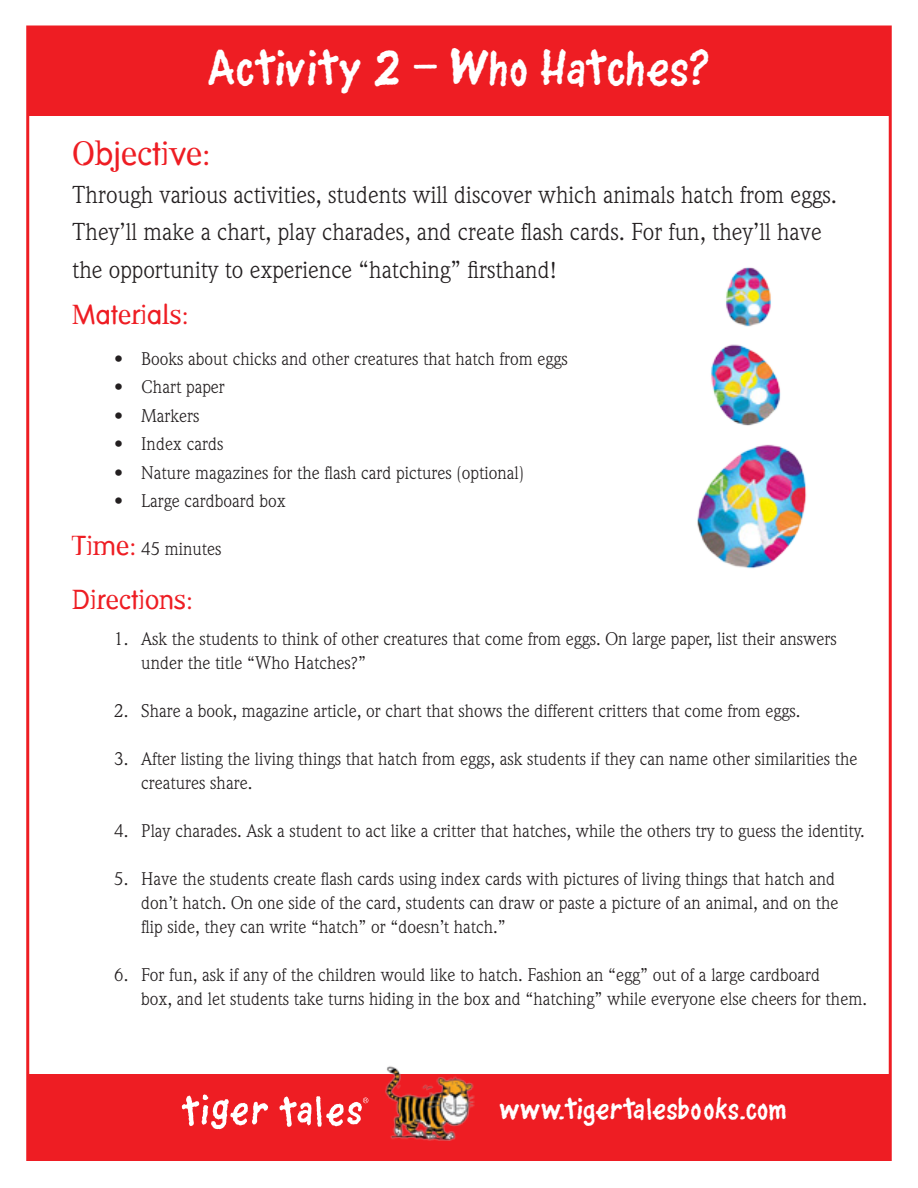
<style>
.page{position:relative;width:918px;height:1188px;background:#fff}
.page>*{position:absolute;margin:0;border:0;box-sizing:border-box;transform-origin:0 0}
.t1{font:500 45px "Piggywiggy";color:#fff}
.t2{font:33px "Dead History Roman";color:#ee1d23}
.t3{font:500 27px "Piggywiggy";color:#fff}
.t4{font:27px "Dead History Roman";color:#ee1d23}
.t5{font:24px/37.5px "Weidemann";color:#231f20}
.t6{font:18px/24px "Weidemann";color:#231f20}
.s1{font-family:"Dead History Roman";font-size:27px;color:#ee1d23}
</style>
<div class="page">
<div style="left:27px;top:1074px;width:864px;height:87px;background:#ee1d23"></div>
<img style="left:385px;top:1066px;width:90px;height:75px">
<img style="left:181px;top:1094px;width:87px;height:36px">
<img style="left:279px;top:1096px;width:90px;height:31px">
<div style="left:27px;top:27px;width:864px;height:89px;background:#ee1d23"></div>
<img style="left:697px;top:267px;width:110px;height:302px">
<p class="t1" style="left:207px;top:47px;width:505px">Activity 2 — Who Hatches?</p>
<p class="t2" style="left:72px;top:130px;width:141px">Objective:</p>
<p class="t5" style="left:72px;top:176px;width:766px">Through various activities, students will discover which animals hatch from eggs.<br>They’ll make a chart, play charades, and create flash cards. For fun, they’ll have</p>
<p class="t5" style="left:72px;top:251px;width:486px">the opportunity to experience “hatching” firsthand!</p>
<p class="t4" style="left:72px;top:295px;width:118px">Materials:</p>
<p class="t6" style="left:114px;top:346px;width:455px">• Books about chicks and other creatures that hatch from eggs</p>
<p class="t6" style="left:114px;top:375px;width:112px">• Chart paper</p>
<p class="t6" style="left:114px;top:403px;width:87px">• Markers</p>
<p class="t6" style="left:114px;top:432px;width:111px">• Index cards</p>
<p class="t6" style="left:114px;top:460px;width:411px">• Nature magazines for the flash card pictures (optional)</p>
<p class="t6" style="left:114px;top:489px;width:173px">• Large cardboard box</p>
<p class="t6" style="left:72px;top:537px;width:151px"><span class="s1">Time:</span> 45 minutes</p>
<p class="t4" style="left:72px;top:580px;width:123px">Directions:</p>
<p class="t6" style="left:141px;top:627px;width:697px;text-indent:-27px">1. Ask the students to think of other creatures that come from eggs. On large paper, list their answers under the title “Who Hatches?”</p>
<p class="t6" style="left:114px;top:699px;width:688px">2. Share a book, magazine article, or chart that shows the different critters that come from eggs.</p>
<p class="t6" style="left:141px;top:747px;width:718px;text-indent:-27px">3. After listing the living things that hatch from eggs, ask students if they can name other similarities the creatures share.</p>
<p class="t6" style="left:114px;top:819px;width:752px">4. Play charades. Ask a student to act like a critter that hatches, while the others try to guess the identity.</p>
<p class="t6" style="left:141px;top:867px;width:699px;text-indent:-27px">5. Have the students create flash cards using index cards with pictures of living things that hatch and don’t hatch. On one side of the card, students can draw or paste a picture of an animal, and on the flip side, they can write “hatch” or “doesn’t hatch.”</p>
<p class="t6" style="left:114px;top:963px;width:707px">6. For fun, ask if any of the children would like to hatch. Fashion an “egg” out of a large cardboard</p>
<p class="t6" style="left:141px;top:987px;width:727px">box, and let students take turns hiding in the box and “hatching” while everyone else cheers for them.</p>
<h3 class="t3" style="left:500px;top:1097px;width:289px">www.tigertalesbooks.com</h3>
</div>
